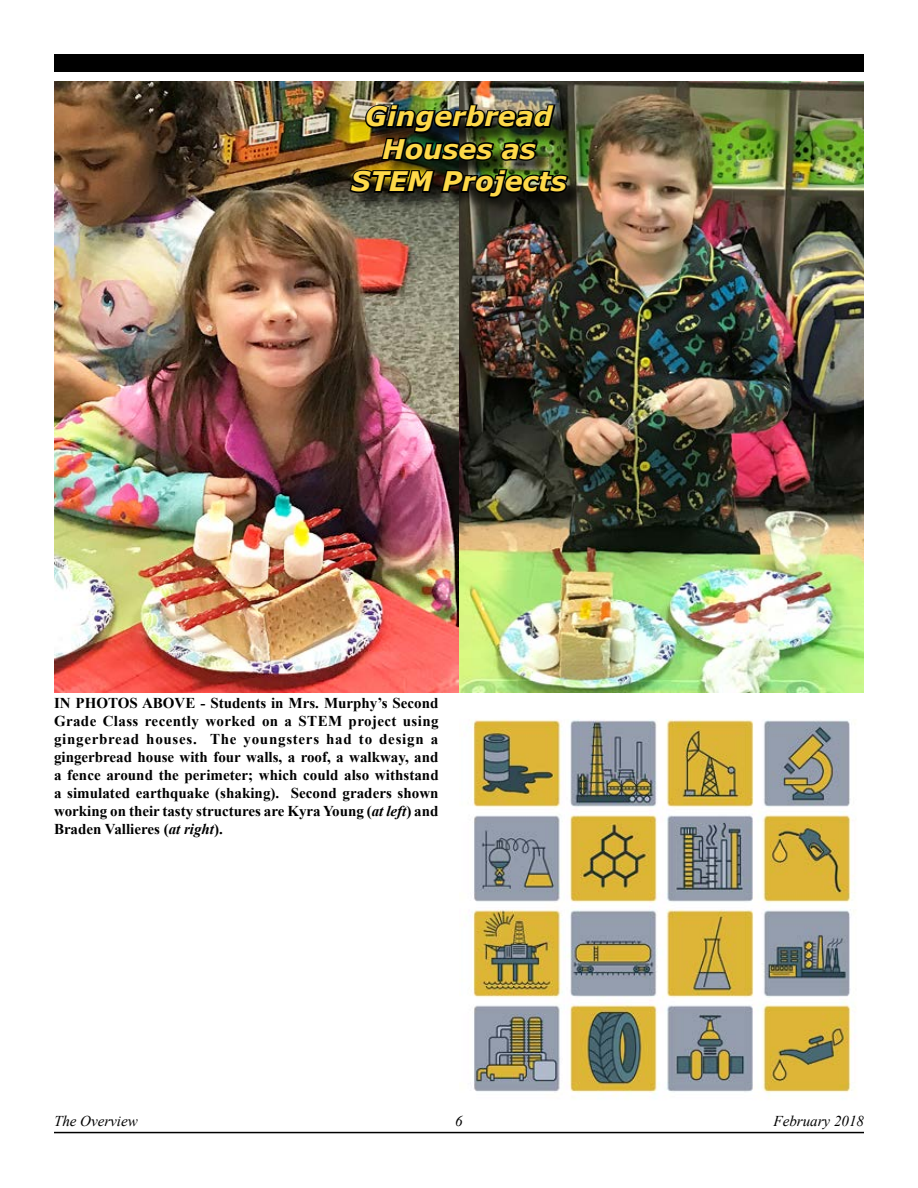
<style>
.page{position:relative;width:918px;height:1188px;background:#fff}
.page>*{position:absolute;margin:0;border:0;box-sizing:border-box;transform-origin:0 0}
.t1{font:italic 700 27px/32.4px "Verdana";color:#fed949;text-align:center}
.t2{font:700 15px/18px "Times New Roman";color:#000;text-align:justify}
.t3{font:italic 15px "Times New Roman";color:#000}
.s1{font-style:italic}
</style>
<div class="page">
<div style="left:54px;top:54px;width:810px;height:18px;background:#000"></div>
<hr style="left:54px;top:1132px;width:810px;height:1px;background:#000">
<img style="left:459px;top:81px;width:405px;height:611px">
<img style="left:54px;top:81px;width:405px;height:611px">
<div style="left:353px;top:107px;width:233px;height:109px;background:#000;opacity:.75"></div>
<img style="left:348px;top:90px;width:222px;height:110px">
<img style="left:471px;top:719px;width:384px;height:378px">
<h1 class="t1" style="left:351px;top:100px;width:217px">Gingerbread<br>Houses as<br>STEM Projects</h1>
<p class="t2" style="left:54px;top:693px;width:386px">IN PHOTOS ABOVE - Students in Mrs. Murphy’s Second Grade Class recently worked on a STEM project using gingerbread houses. The youngsters had to design a gingerbread house with four walls, a roof, a walkway, and a fence around the perimeter; which could also withstand a simulated earthquake (shaking). Second graders shown working on their tasty structures are Kyra Young (<span class="s1">at left</span>) and Braden Vallieres (<span class="s1">at right</span>).</p>
<p class="t3" style="left:54px;top:1111px;width:85px">The Overview</p>
<p class="t3" style="left:455px;top:1111px;width:9px">6</p>
<p class="t3" style="left:774px;top:1111px;width:92px">February 2018</p>
</div>
